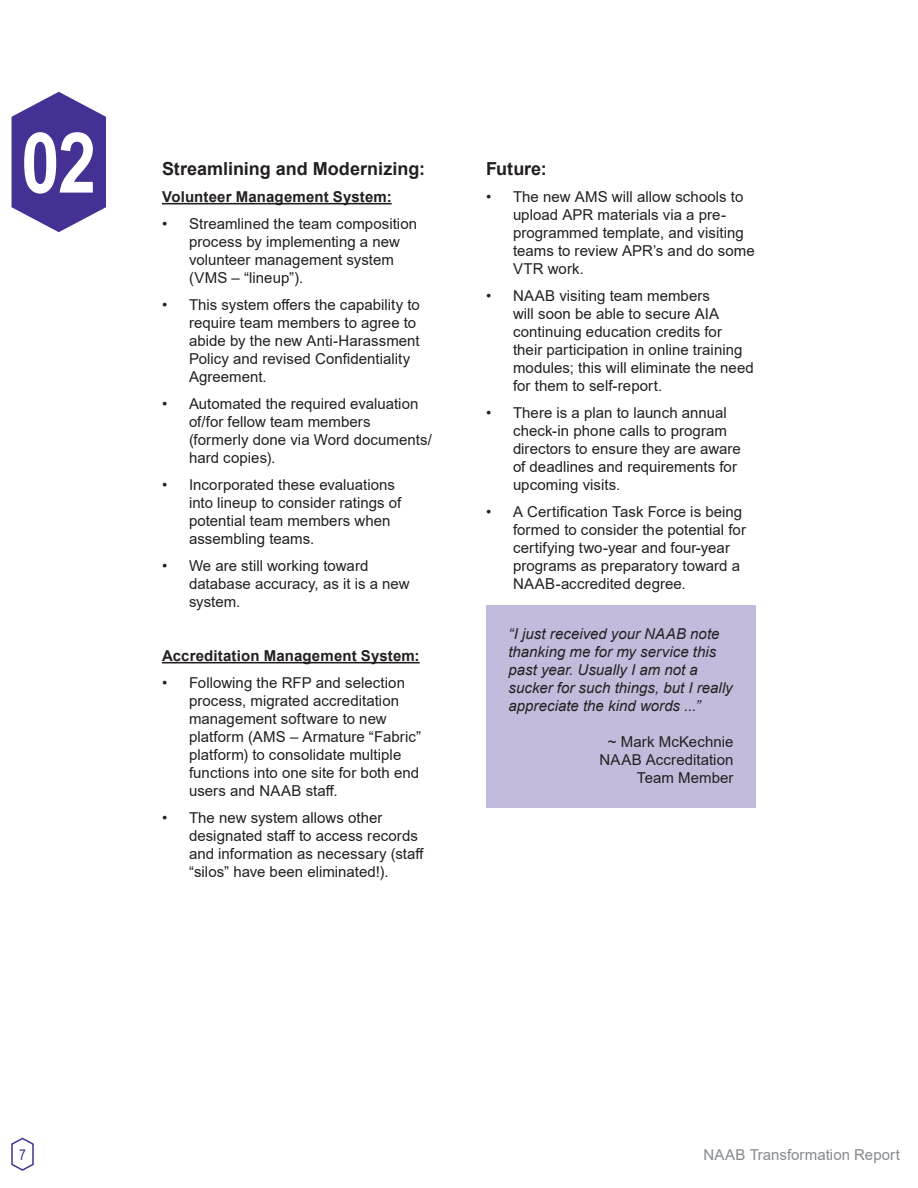
<style>
.page{position:relative;width:918px;height:1188px;background:#fff}
.page>*{position:absolute;margin:0;border:0;box-sizing:border-box;transform-origin:0 0}
.t1{font:700 84px "Arial Narrow";color:#fff}
.t2{font:700 18px "Arial";color:#231f20}
.t3{font:15px/18px "Arial";letter-spacing:.005em;color:#231f20}
.t4{font:italic 15px/18px "Arial";color:#231f20}
.t5{font:700 15px "Arial";letter-spacing:.01em;color:#231f20}
.t6{font:15px "Arial";letter-spacing:.005em;color:#868a8e}
.t7{font:15px "Arial Narrow";color:#443193}
</style>
<div class="page">
<svg style="left:12px;top:92px;width:94px;height:140px"></svg>
<svg style="left:11px;top:1137px;width:23px;height:34px"></svg>
<div style="left:486px;top:606px;width:270px;height:202px;background:#c3bbdc"></div>
<hr style="left:162px;top:203px;width:230px;height:1px;background:#231f20">
<hr style="left:162px;top:662px;width:258px;height:1px;background:#231f20">
<p class="t1" style="left:21px;top:99px;width:77px">02</p>
<p class="t2" style="left:162px;top:156px;width:265px">Streamlining and Modernizing:</p>
<p class="t5" style="left:162px;top:186px;width:231px">Volunteer Management System:</p>
<p class="t3" style="left:189px;top:215px;width:230px;text-indent:-27px">• Streamlined the team composition process by implementing a new volunteer management system (VMS – “lineup”).</p>
<p class="t3" style="left:189px;top:296px;width:232px;text-indent:-27px">• This system offers the capability to require team members to agree to abide by the new Anti-Harassment<br>Policy and revised Confidentiality<br>Agreement.</p>
<p class="t3" style="left:189px;top:395px;width:244px;text-indent:-27px">• Automated the required evaluation of/for fellow team members (formerly done via Word documents/ hard copies).</p>
<p class="t3" style="left:189px;top:476px;width:214px;text-indent:-27px">• Incorporated these evaluations into lineup to consider ratings of potential team members when assembling teams.</p>
<p class="t3" style="left:189px;top:557px;width:222px;text-indent:-27px">• We are still working toward database accuracy, as it is a new system.</p>
<p class="t5" style="left:162px;top:645px;width:259px">Accreditation Management System:</p>
<p class="t3" style="left:189px;top:674px;width:234px;text-indent:-27px">• Following the RFP and selection process, migrated accreditation management software to new platform (AMS – Armature “Fabric” platform) to consolidate multiple functions into one site for both end users and NAAB staff.</p>
<p class="t3" style="left:189px;top:809px;width:237px;text-indent:-27px">• The new system allows other designated staff to access records and information as necessary (staff “silos” have been eliminated!).</p>
<p class="t2" style="left:486px;top:156px;width:62px">Future:</p>
<p class="t3" style="left:513px;top:188px;width:243px;text-indent:-27px">• The new AMS will allow schools to upload APR materials via a pre&shy;programmed template, and visiting teams to review APR’s and do some<br>VTR work.</p>
<p class="t3" style="left:513px;top:287px;width:242px;text-indent:-27px">• NAAB visiting team members<br>will soon be able to secure AIA continuing education credits for their participation in online training modules; this will eliminate the need for them to self-report.</p>
<p class="t3" style="left:513px;top:404px;width:229px;text-indent:-27px">• There is a plan to launch annual check-in phone calls to program directors to ensure they are aware of deadlines and requirements for upcoming visits.</p>
<p class="t3" style="left:513px;top:503px;width:235px;text-indent:-27px">• A Certification Task Force is being formed to consider the potential for certifying two-year and four-year programs as preparatory toward a NAAB-accredited degree.</p>
<p class="t4" style="left:508px;top:625px;width:226px">“I just received your NAAB note thanking me for my service this past year. Usually I am not a sucker for such things, but I really appreciate the kind words ...”</p>
<p class="t3" style="left:608px;top:733px;width:127px">~ Mark McKechnie</p>
<p class="t3" style="left:600px;top:751px;width:135px">NAAB Accreditation</p>
<p class="t3" style="left:637px;top:769px;width:98px">Team Member</p>
<p class="t7" style="left:19px;top:1143px;width:8px">7</p>
<p class="t6" style="left:703px;top:1145px;width:198px">NAAB Transformation Report</p>
</div>
